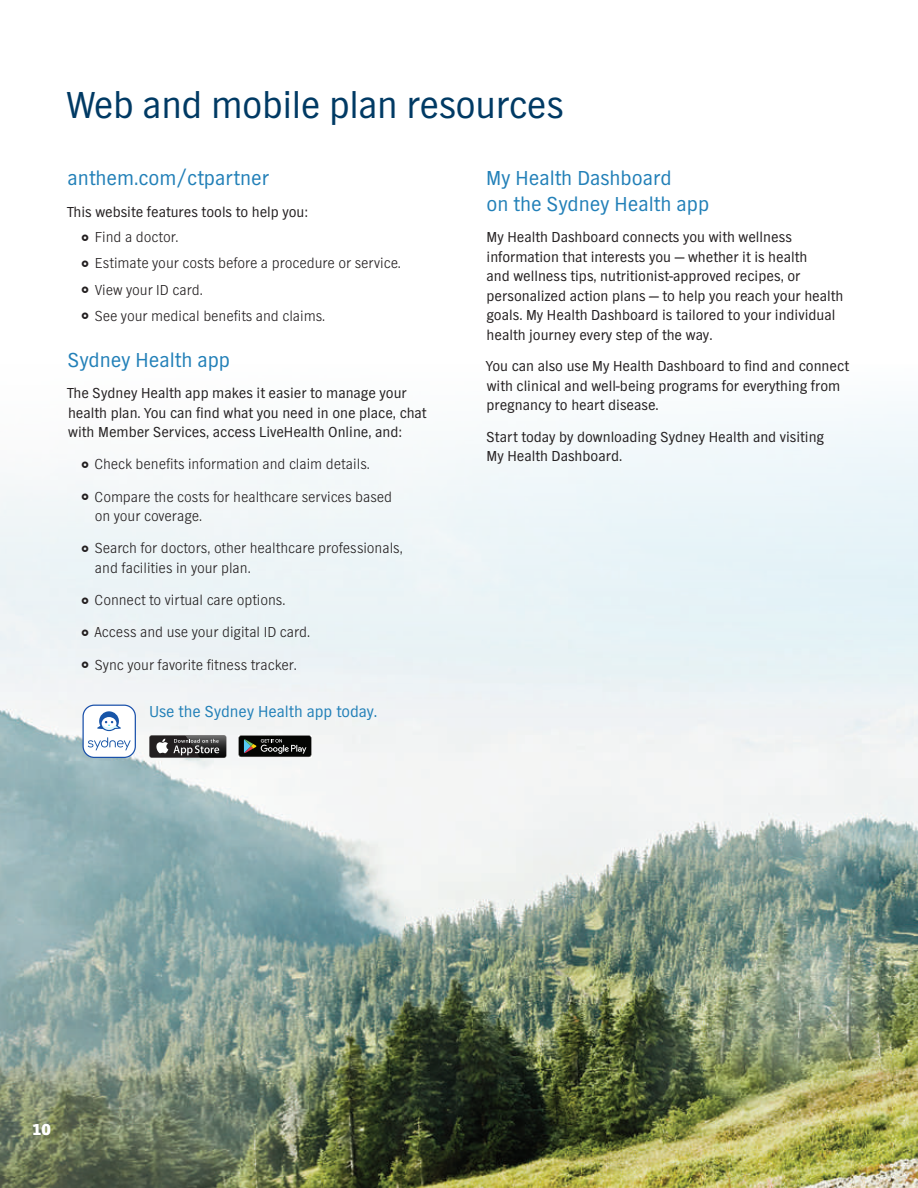
<style>
.page{position:relative;width:918px;height:1188px;background:#fff}
.page>*{position:absolute;margin:0;border:0;box-sizing:border-box;transform-origin:0 0}
.t1{font:39px "TV Nord EF";letter-spacing:-.01em;color:#003a64}
.t2{font:21px/25.5px "TV Nord EF";color:#2280b8}
.t3{font:16.5px "TV Nord EF";color:#2280b8}
.t4{font:800 16.5px "TV Nord EF";color:#fff}
.t5{font:15px/19.5px "TV Nord EF";color:#231f20}
.t6{font:300 15px/32.2px "TV Nord EF";color:#231f20}
</style>
<div class="page">
<img style="left:0;top:411px;width:918px;height:777px">
<img style="left:917px;top:883px;width:1px;height:305px">
<div style="left:83px;top:705px;width:52px;height:52px;background:#fff;border-radius:11px"></div>
<div style="left:83px;top:705px;width:53px;height:53px;border:1px solid #1a51ab;border-radius:11px"></div>
<svg style="left:88px;top:737px;width:43px;height:13px"></svg>
<svg style="left:97px;top:712px;width:24px;height:19px"></svg>
<div style="left:149px;top:735px;width:78px;height:23px;background:#393636;border-radius:3px"></div>
<div style="left:150px;top:736px;width:76px;height:22px;background:#231f20;border-radius:2px"></div>
<img style="left:185px;top:735px;width:42px;height:23px">
<img style="left:186px;top:736px;width:40px;height:22px">
<svg style="left:156px;top:739px;width:63px;height:16px"></svg>
<svg style="left:238px;top:735px;width:74px;height:23px"></svg>
<svg style="left:239px;top:735px;width:72px;height:22px;background:#2c2f2c"></svg>
<svg style="left:82px;top:461px;width:6px;height:7px"></svg>
<svg style="left:82px;top:493px;width:6px;height:7px"></svg>
<svg style="left:82px;top:545px;width:6px;height:7px"></svg>
<svg style="left:82px;top:597px;width:6px;height:7px"></svg>
<svg style="left:82px;top:629px;width:6px;height:7px"></svg>
<svg style="left:82px;top:661px;width:6px;height:7px"></svg>
<h1 class="t1" style="left:66px;top:83px;width:499px">Web and mobile plan resources</h1>
<h2 class="t2" style="left:68px;top:165px;width:203px">anthem.com/ctpartner</h2>
<p class="t5" style="left:67px;top:202px;width:242px">This website features tools to help you:</p>
<p class="t6" style="left:95px;top:224px;width:308px;line-height:26.2px">Find a doctor.<br>Estimate your costs before a procedure or service.<br>View your ID card.<br>See your medical benefits and claims.</p>
<h2 class="t2" style="left:68px;top:347px;width:164px">Sydney Health app</h2>
<p class="t5" style="left:67px;top:383px;width:361px">The Sydney Health app makes it easier to manage your health plan. You can find what you need in one place, chat with Member Services, access LiveHealth Online, and:</p>
<p class="t6" style="left:95px;top:448px;width:299px">Check benefits information and claim details.<br>Compare the costs for healthcare services based</p>
<p class="t6" style="left:95px;top:500px;width:310px">on your coverage.<br>Search for doctors, other healthcare professionals,</p>
<p class="t6" style="left:94px;top:552px;width:217px">and facilities in your plan.<br>Connect to virtual care options.<br>Access and use your digital ID card.<br>Sync your favorite fitness tracker.</p>
<p class="t3" style="left:149px;top:703px;width:230px">Use the Sydney Health app today.</p>
<h2 class="t2" style="left:486px;top:165px;width:224px">My Health Dashboard<br>on the Sydney Health app</h2>
<p class="t5" style="left:486px;top:227px;width:358px">My Health Dashboard connects you with wellness information that interests you — whether it is health<br>and wellness tips, nutritionist-approved recipes, or personalized action plans — to help you reach your health goals. My Health Dashboard is tailored to your individual health journey every step of the way.</p>
<p class="t5" style="left:486px;top:356px;width:365px">You can also use My Health Dashboard to find and connect with clinical and well-being programs for everything from pregnancy to heart disease.</p>
<p class="t5" style="left:487px;top:427px;width:339px">Start today by downloading Sydney Health and visiting<br>My Health Dashboard.</p>
<p class="t4" style="left:32px;top:1120px;width:20px">10</p>
</div>
